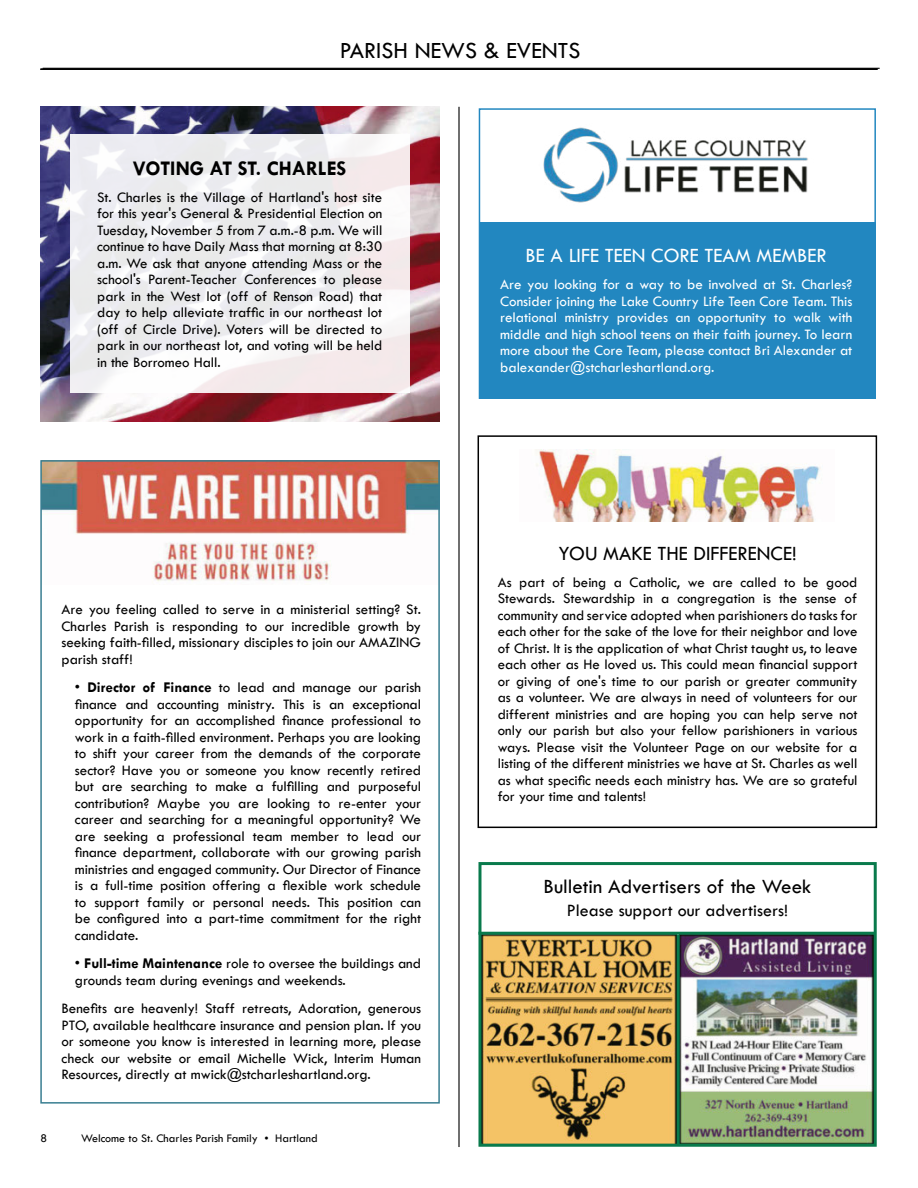
<style>
.page{position:relative;width:918px;height:1188px;background:#fff}
.page>*{position:absolute;margin:0;border:0;box-sizing:border-box;transform-origin:0 0}
.t1{font:24px "Vlvnns Tw Cen";color:#000}
.t2{font:21px "Vlvnns Tw Cen";color:#000}
.t3{font:21px "Vlvnns Tw Cen";color:#fff}
.t4{font:700 21px "Tw Cen";color:#000}
.t5{font:18px "Vlvnns Tw Cen";color:#000}
.t6{font:15px/16.5px "Vlvnns Tw Cen";color:#000;text-align:justify}
.t7{font:15px/16.5px "Yrhlkr Tw Cen";color:#000;text-align:justify}
.t8{font:15px/16.5px "Vlvnns Tw Cen";color:#fff;text-align:justify}
.t9{font:12px "Vlvnns Tw Cen";color:#000}
.s1{font-family:"Tw Cen";font-weight:700}
.s2{font-family:"Times New Roman"}
</style>
<div class="page">
<img style="left:482px;top:935px;width:195px;height:208px">
<img style="left:680px;top:935px;width:193px;height:208px">
<hr style="left:43px;top:68px;width:837px;height:1px;background:#000">
<hr style="left:40px;top:69px;width:838px;height:1px;background:#000">
<img style="left:43px;top:463px;width:394px;height:119px">
<hr style="left:458px;top:107px;width:2px;height:1040px;background:#000">
<div style="left:40px;top:460px;width:400px;height:644px;border:2px solid #397e91"></div>
<div style="left:479px;top:222px;width:397px;height:177px;background:#2287c0"></div>
<img style="left:543px;top:127px;width:265px;height:76px">
<div style="left:479px;top:108px;width:397px;height:291px;border:2px solid #2287c0"></div>
<img style="left:536px;top:449px;width:285px;height:73px">
<div style="left:478px;top:435px;width:399px;height:393px;border:2px solid #000"></div>
<img style="left:40px;top:107px;width:399px;height:314px">
<svg style="left:70px;top:135px;width:339px;height:258px;fill:#edebef"></svg>
<div style="left:478px;top:862px;width:399px;height:285px;border:3px solid #097a4c"></div>
<hr style="left:478px;top:932px;width:398px;height:3px;background:#097a4c">
<hr style="left:677px;top:935px;width:3px;height:210px;background:#097a4c">
<h1 class="t1" style="left:340px;top:36px;width:242px">PARISH NEWS &amp; EVENTS</h1>
<h2 class="t4" style="left:133px;top:156px;width:215px">VOTING AT ST. CHARLES</h2>
<p class="t6" style="left:97px;top:189px;width:287px">St. Charles is the Village of Hartland's host site for this year's General &amp; Presidential Election on Tuesday, November 5 from 7 a.m.-8 p.m. We will continue to have Daily Mass that morning at 8:30 a.m. We ask that anyone attending Mass or the school's Parent-Teacher Conferences to please</p>
<p class="t7" style="left:97px;top:288px;width:287px">park in the West lot (off of Renson Road) that day to help alleviate traffic in our northeast lot (off of Circle Drive). Voters will be directed to</p>
<p class="t6" style="left:97px;top:337px;width:287px">park in our northeast lot, and voting will be held in the Borromeo Hall.</p>
<p class="t6" style="left:61px;top:601px;width:361px">Are you feeling called to serve in a ministerial setting? St.<br>Charles Parish is responding to our incredible growth by</p>
<p class="t7" style="left:61px;top:634px;width:361px">seeking faith-filled, missionary disciples to join our AMAZING</p>
<p class="t6" style="left:61px;top:651px;width:73px">parish staff!</p>
<p class="t6" style="left:75px;top:679px;width:348px">• <span class="s1">Director of Finance</span> to lead and manage our parish</p>
<p class="t7" style="left:75px;top:696px;width:348px">finance and accounting ministry. This is an exceptional opportunity for an accomplished finance professional to work in a faith-filled environment. Perhaps you are looking</p>
<p class="t6" style="left:75px;top:745px;width:348px">to shift your career from the demands of the corporate sector? Have you or someone you know recently retired</p>
<p class="t7" style="left:75px;top:778px;width:348px">but are searching to make a fulfilling and purposeful</p>
<p class="t6" style="left:75px;top:795px;width:348px">contribution? Maybe you are looking to re-enter your career and searching for a meaningful opportunity? We are seeking a professional team member to lead our</p>
<p class="t7" style="left:75px;top:844px;width:348px">finance department, collaborate with our growing parish</p>
<p class="t6" style="left:75px;top:861px;width:348px">ministries and engaged community. Our Director of Finance</p>
<p class="t7" style="left:75px;top:877px;width:348px">is a full-time position offering a flexible work schedule</p>
<p class="t6" style="left:75px;top:894px;width:348px">to support family or personal needs. This position can</p>
<p class="t7" style="left:75px;top:910px;width:348px">be configured into a part-time commitment for the right</p>
<p class="t6" style="left:75px;top:927px;width:65px">candidate.</p>
<p class="t6" style="left:75px;top:955px;width:348px">• <span class="s1">Full-time Maintenance</span> role to oversee the buildings and grounds team during evenings and weekends.</p>
<p class="t7" style="left:61px;top:1000px;width:361px">Benefits are heavenly! Staff retreats, Adoration, generous</p>
<p class="t6" style="left:61px;top:1017px;width:361px">PTO, available healthcare insurance and pension plan. If you or someone you know is interested in learning more, please check our website or email Michelle Wick, Interim Human Resources, directly at mwick@stcharleshartland.org.</p>
<p class="t9" style="left:40px;top:1131px;width:8px">8</p>
<p class="t9" style="left:81px;top:1131px;width:238px">Welcome to St. Charles Parish Family <span class="s2">•</span> Hartland</p>
<h2 class="t3" style="left:526px;top:243px;width:303px">BE A LIFE TEEN CORE TEAM MEMBER</h2>
<p class="t8" style="left:500px;top:276px;width:354px">Are you looking for a way to be involved at St. Charles?<br>Consider joining the Lake Country Life Teen Core Team. This relational ministry provides an opportunity to walk with middle and high school teens on their faith journey. To learn more about the Core Team, please contact Bri Alexander at balexander@stcharleshartland.org.</p>
<h2 class="t2" style="left:559px;top:540px;width:239px">YOU MAKE THE DIFFERENCE!</h2>
<p class="t6" style="left:498px;top:573px;width:361px">As part of being a Catholic, we are called to be good Stewards. Stewardship in a congregation is the sense of community and service adopted when parishioners do tasks for each other for the sake of the love for their neighbor and love of Christ. It is the application of what Christ taught us, to leave</p>
<p class="t7" style="left:498px;top:656px;width:361px">each other as He loved us. This could mean financial support</p>
<p class="t6" style="left:498px;top:672px;width:361px">or giving of one's time to our parish or greater community as a volunteer. We are always in need of volunteers for our different ministries and are hoping you can help serve not only our parish but also your fellow parishioners in various ways. Please visit the Volunteer Page on our website for a listing of the different ministries we have at St. Charles as well</p>
<p class="t7" style="left:498px;top:771px;width:361px">as what specific needs each ministry has. We are so grateful</p>
<p class="t6" style="left:498px;top:788px;width:150px">for your time and talents!</p>
<h2 class="t2" style="left:544px;top:874px;width:269px">Bulletin Advertisers of the Week</h2>
<p class="t5" style="left:567px;top:899px;width:223px">Please support our advertisers!</p>
</div>
